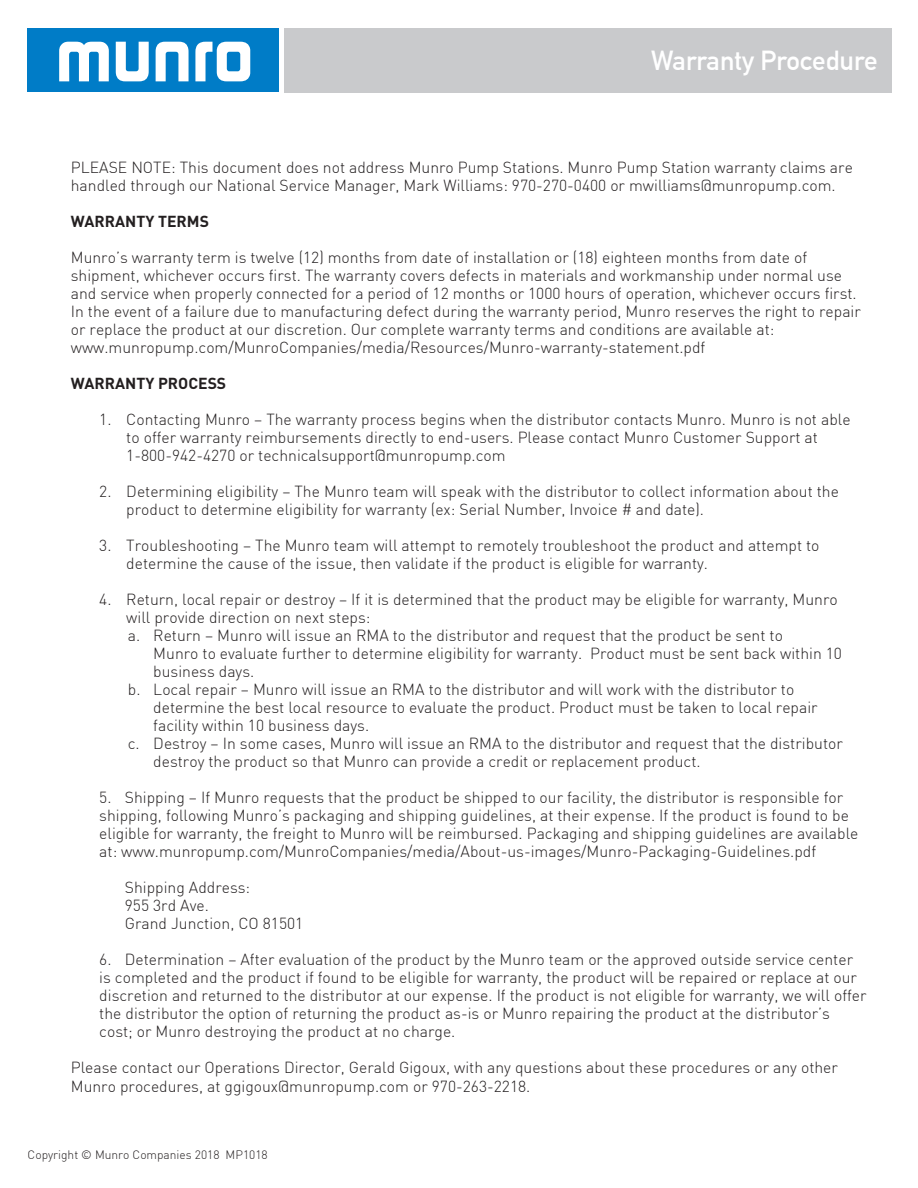
<style>
.page{position:relative;width:918px;height:1188px;background:#fff}
.page>*{position:absolute;margin:0;border:0;box-sizing:border-box;transform-origin:0 0}
.t1{font:700 73.5px "Dicot";color:#fff}
.t2{font:27px "DIN Mittelschrift LT Alternate";color:#fff}
.t3{font:300 15.75px/18px "DIN";color:#231f20}
.t4{font:700 15.75px "DIN";color:#231f20}
.t5{font:300 12px "DIN";color:#231f20}
</style>
<div class="page">
<div style="left:28px;top:28px;width:251px;height:64px;background:#007cc7"></div>
<div style="left:284px;top:28px;width:608px;height:64px;background:#c9cacc"></div>
<p class="t1" style="left:56px;top:20px;width:200px">munro</p>
<p class="t2" style="left:651px;top:44px;width:228px">Warranty Procedure</p>
<p class="t3" style="left:71px;top:158px;width:784px">PLEASE NOTE: This document does not address Munro Pump Stations. Munro Pump Station warranty claims are handled through our National Service Manager, Mark Williams: 970-270-0400 or mwilliams@munropump.com.</p>
<p class="t4" style="left:71px;top:211px;width:140px">WARRANTY TERMS</p>
<p class="t3" style="left:71px;top:248px;width:738px">Munro’s warranty term is twelve (12) months from date of installation or (18) eighteen months from date of</p>
<p class="t3" style="left:71px;top:266px;width:792px">shipment, whichever occurs first. The warranty covers defects in materials and workmanship under normal use and service when properly connected for a period of 12 months or 1000 hours of operation, whichever occurs first.<br>In the event of a failure due to manufacturing defect during the warranty period, Munro reserves the right to repair or replace the product at our discretion. Our complete warranty terms and conditions are available at: www.munropump.com/MunroCompanies/media/Resources/Munro-warranty-statement.pdf</p>
<p class="t4" style="left:71px;top:373px;width:157px">WARRANTY PROCESS</p>
<p class="t3" style="left:126px;top:410px;width:726px;text-indent:-27px">1. Contacting Munro – The warranty process begins when the distributor contacts Munro. Munro is not able to offer warranty reimbursements directly to end-users. Please contact Munro Customer Support at<br>1-800-942-4270 or technicalsupport@munropump.com</p>
<p class="t3" style="left:126px;top:482px;width:714px;text-indent:-27px">2. Determining eligibility – The Munro team will speak with the distributor to collect information about the product to determine eligibility for warranty (ex: Serial Number, Invoice # and date).</p>
<p class="t3" style="left:126px;top:536px;width:695px;text-indent:-27px">3. Troubleshooting – The Munro team will attempt to remotely troubleshoot the product and attempt to determine the cause of the issue, then validate if the product is eligible for warranty.</p>
<p class="t3" style="left:126px;top:590px;width:713px;text-indent:-27px">4. Return, local repair or destroy – If it is determined that the product may be eligible for warranty, Munro will provide direction on next steps:</p>
<p class="t3" style="left:153px;top:626px;width:690px;text-indent:-26px">a. Return – Munro will issue an RMA to the distributor and request that the product be sent to<br>Munro to evaluate further to determine eligibility for warranty. Product must be sent back within 10 business days.</p>
<p class="t3" style="left:153px;top:680px;width:666px;text-indent:-26px">b. Local repair – Munro will issue an RMA to the distributor and will work with the distributor to determine the best local resource to evaluate the product. Product must be taken to local repair facility within 10 business days.</p>
<p class="t3" style="left:153px;top:734px;width:691px;text-indent:-26px">c. Destroy – In some cases, Munro will issue an RMA to the distributor and request that the distributor destroy the product so that Munro can provide a credit or replacement product.</p>
<p class="t3" style="left:99px;top:788px;width:761px">5. Shipping – If Munro requests that the product be shipped to our facility, the distributor is responsible for shipping, following Munro’s packaging and shipping guidelines, at their expense. If the product is found to be eligible for warranty, the freight to Munro will be reimbursed. Packaging and shipping guidelines are available at: www.munropump.com/MunroCompanies/media/About-us-images/Munro-Packaging-Guidelines.pdf</p>
<p class="t3" style="left:125px;top:878px;width:127px">Shipping Address:</p>
<p class="t3" style="left:125px;top:896px;width:86px">955 3rd Ave.</p>
<p class="t3" style="left:125px;top:914px;width:180px">Grand Junction, CO 81501</p>
<p class="t3" style="left:99px;top:950px;width:769px">6. Determination – After evaluation of the product by the Munro team or the approved outside service center is completed and the product if found to be eligible for warranty, the product will be repaired or replace at our discretion and returned to the distributor at our expense. If the product is not eligible for warranty, we will offer the distributor the option of returning the product as-is or Munro repairing the product at the distributor’s</p>
<p class="t3" style="left:99px;top:1022px;width:358px">cost; or Munro destroying the product at no charge.</p>
<p class="t3" style="left:71px;top:1057px;width:769px;line-height:18.9px">Please contact our Operations Director, Gerald Gigoux, with any questions about these procedures or any other<br>Munro procedures, at ggigoux@munropump.com or 970-263-2218.</p>
<p class="t5" style="left:28px;top:1148px;width:242px">Copyright © Munro Companies 2018 MP1018</p>
</div>
